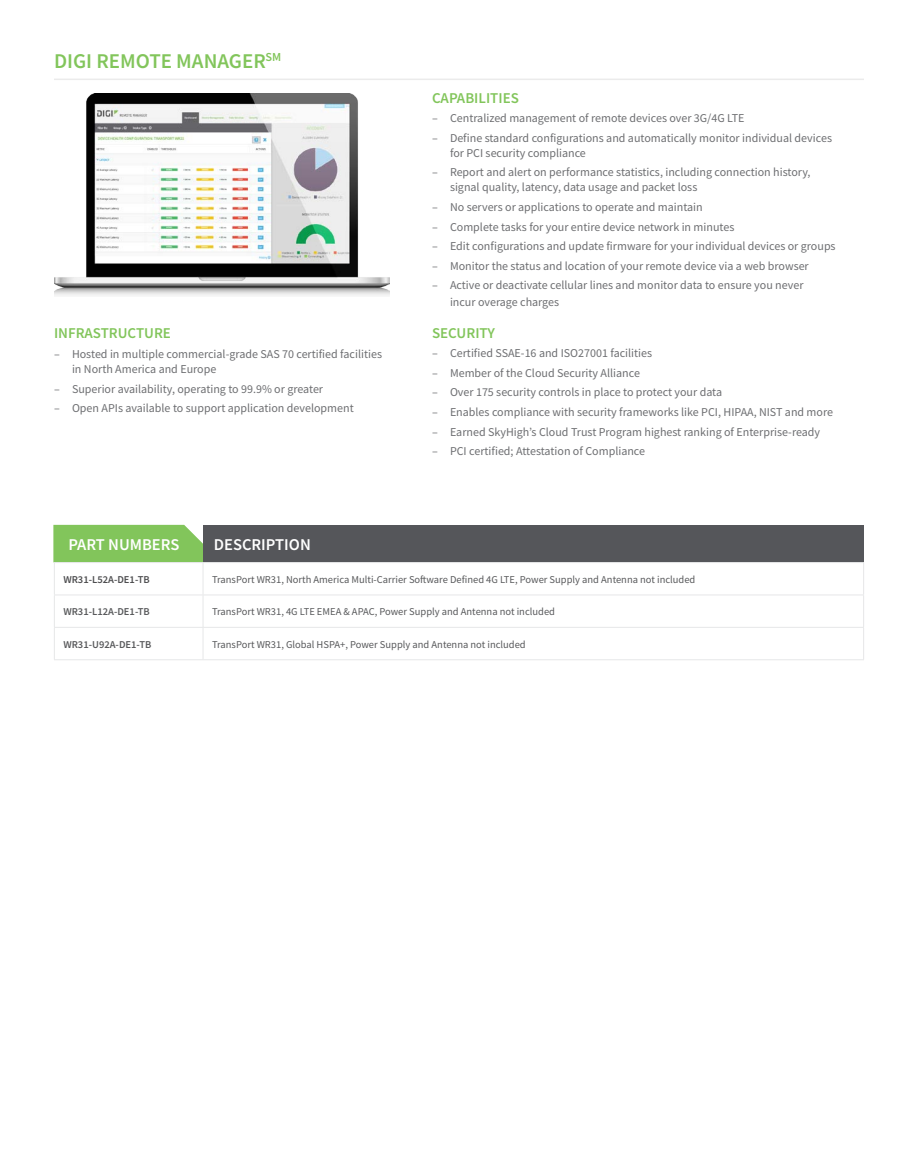
<style>
.page{position:relative;width:918px;height:1166px;background:#fff}
.page>*{position:absolute;margin:0;border:0;box-sizing:border-box;transform-origin:0 0}
.t1{font:600 21px "Source Sans Pro";color:#82c55b}
.t2{font:600 16.5px "Source Sans Pro";color:#fff}
.Bullets{font:600 15px "Source Sans Pro";color:#82c55b}
.Bullets-2{font:12px/15px "Source Sans Pro";color:#6d6e71}
.t3{font:10.5px "Source Sans Pro";color:#58595b}
.Table_-_Body_Copy{font:600 10.5px "Source Sans Pro";color:#58595b}
.t4{font:600 10.5px "Source Sans Pro";color:#4d4d4f}
</style>
<div class="page">
<img style="left:54px;top:94px;width:336px;height:202px">
<hr style="left:54px;top:79px;width:810px;height:1px;background:#ebebeb">
<div style="left:53px;top:525px;width:150px;height:37px;background:#82c55b"></div>
<div style="left:203px;top:525px;width:661px;height:37px;background:#55565a"></div>
<svg style="left:55px;top:563px;width:808px;height:96px"></svg>
<hr style="left:54px;top:562px;width:149px;height:1px;background:#e6e7e8">
<hr style="left:54px;top:563px;width:1px;height:32px;background:#e6e7e8">
<hr style="left:203px;top:563px;width:1px;height:32px;background:#e6e7e8">
<hr style="left:54px;top:595px;width:1px;height:32px;background:#e6e7e8">
<hr style="left:203px;top:595px;width:1px;height:32px;background:#e6e7e8">
<hr style="left:54px;top:628px;width:1px;height:31px;background:#e6e7e8">
<hr style="left:203px;top:628px;width:1px;height:31px;background:#e6e7e8">
<hr style="left:203px;top:562px;width:661px;height:1px;background:#e6e7e8">
<hr style="left:863px;top:563px;width:1px;height:32px;background:#e6e7e8">
<hr style="left:54px;top:595px;width:149px;height:1px;background:#e6e7e8">
<hr style="left:203px;top:595px;width:661px;height:1px;background:#e6e7e8">
<hr style="left:863px;top:595px;width:1px;height:32px;background:#e6e7e8">
<hr style="left:54px;top:627px;width:149px;height:1px;background:#e6e7e8">
<hr style="left:203px;top:627px;width:661px;height:1px;background:#e6e7e8">
<hr style="left:863px;top:628px;width:1px;height:31px;background:#e6e7e8">
<hr style="left:54px;top:659px;width:149px;height:1px;background:#e6e7e8">
<hr style="left:203px;top:659px;width:661px;height:1px;background:#e6e7e8">
<p class="t1" style="left:54px;top:47px;width:229px">DIGI REMOTE MANAGER<sup>SM</sup></p>
<p class="Bullets" style="left:54px;top:324px;width:119px">INFRASTRUCTURE</p>
<p class="Bullets-2" style="left:72px;top:346px;width:312px;text-indent:-18px">– Hosted in multiple commercial-grade SAS 70 certified facilities in North America and Europe</p>
<p class="Bullets-2" style="left:54px;top:381px;width:271px">– Superior availability, operating to 99.9% or greater</p>
<p class="Bullets-2" style="left:54px;top:401px;width:301px">– Open APIs available to support application development</p>
<p class="Bullets" style="left:432px;top:88px;width:88px">CAPABILITIES</p>
<p class="Bullets-2" style="left:432px;top:111px;width:314px">– Centralized management of remote devices over 3G/4G LTE</p>
<p class="Bullets-2" style="left:450px;top:130px;width:384px;text-indent:-18px">– Define standard configurations and automatically monitor individual devices for PCI security compliance</p>
<p class="Bullets-2" style="left:450px;top:165px;width:362px;text-indent:-18px">– Report and alert on performance statistics, including connection history, signal quality, latency, data usage and packet loss</p>
<p class="Bullets-2" style="left:432px;top:199px;width:272px">– No servers or applications to operate and maintain</p>
<p class="Bullets-2" style="left:432px;top:219px;width:304px">– Complete tasks for your entire device network in minutes</p>
<p class="Bullets-2" style="left:432px;top:239px;width:405px">– Edit configurations and update firmware for your individual devices or groups</p>
<p class="Bullets-2" style="left:432px;top:258px;width:378px">– Monitor the status and location of your remote device via a web browser</p>
<p class="Bullets-2" style="left:450px;top:277px;width:355px;line-height:16.5px;text-indent:-18px">– Active or deactivate cellular lines and monitor data to ensure you never incur overage charges</p>
<p class="Bullets" style="left:432px;top:323px;width:65px">SECURITY</p>
<p class="Bullets-2" style="left:432px;top:346px;width:222px">– Certified SSAE-16 and ISO27001 facilities</p>
<p class="Bullets-2" style="left:432px;top:365px;width:210px">– Member of the Cloud Security Alliance</p>
<p class="Bullets-2" style="left:432px;top:385px;width:292px">– Over 175 security controls in place to protect your data</p>
<p class="Bullets-2" style="left:432px;top:404px;width:403px">– Enables compliance with security frameworks like PCI, HIPAA, NIST and more</p>
<p class="Bullets-2" style="left:432px;top:424px;width:390px">– Earned SkyHigh’s Cloud Trust Program highest ranking of Enterprise-ready</p>
<p class="Bullets-2" style="left:432px;top:444px;width:215px">– PCI certified; Attestation of Compliance</p>
<p class="t2" style="left:68px;top:533px;width:112px">PART NUMBERS</p>
<p class="t2" style="left:214px;top:533px;width:99px">DESCRIPTION</p>
<p class="t4" style="left:63px;top:572px;width:88px">WR31-L52A-DE1-TB</p>
<p class="t3" style="left:212px;top:572px;width:485px">TransPort WR31, North America Multi-Carrier Software Defined 4G LTE, Power Supply and Antenna not included</p>
<p class="Table_-_Body_Copy" style="left:63px;top:605px;width:88px">WR31-L12A-DE1-TB</p>
<p class="t3" style="left:212px;top:605px;width:345px">TransPort WR31, 4G LTE EMEA &amp; APAC, Power Supply and Antenna not included</p>
<p class="Table_-_Body_Copy" style="left:63px;top:637px;width:90px">WR31-U92A-DE1-TB</p>
<p class="t3" style="left:212px;top:637px;width:315px">TransPort WR31, Global HSPA+, Power Supply and Antenna not included</p>
</div>
